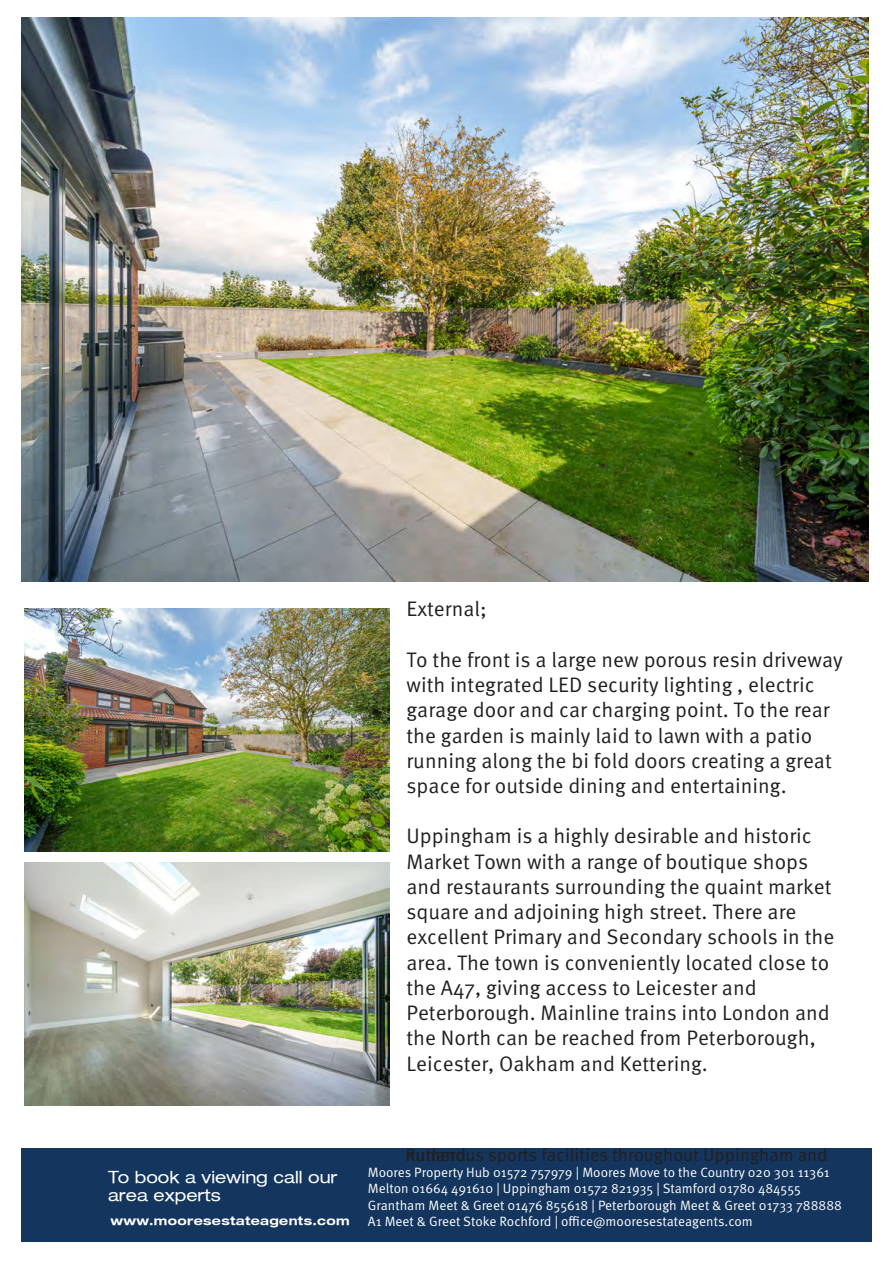
<style>
.page{position:relative;width:893px;height:1263px;background:#fff}
.page>*{position:absolute;margin:0;border:0;box-sizing:border-box;transform-origin:0 0}
.t1{font:21px/25.2px "Meta Pro";color:#231f20}
.t2{font:18px "Meta Pro";color:#231f20}
.t3{font:expanded 16.8px/18.6px "Helvetica Neue LT";color:#fff}
.t4{font:13.5px/16.5px "Meta Pro Norm";color:#fff}
.t5{font:700 expanded 12px "Helvetica Neue LT";letter-spacing:.03em;color:#fff}
</style>
<div class="page">
<img style="left:25px;top:608px;width:364px;height:244px">
<img style="left:22px;top:17px;width:846px;height:564px">
<div style="left:21px;top:1148px;width:851px;height:94px;background:#13355e"></div>
<img style="left:24px;top:863px;width:365px;height:243px">
<p class="t1" style="left:406px;top:597px;width:82px">External;</p>
<p class="t1" style="left:406px;top:648px;width:438px">To the front is a large new porous resin driveway with integrated LED security lighting , electric garage door and car charging point. To the rear the garden is mainly laid to lawn with a patio running along the bi fold doors creating a great space for outside dining and entertaining.</p>
<p class="t1" style="left:406px;top:824px;width:429px">Uppingham is a highly desirable and historic Market Town with a range of boutique shops and restaurants surrounding the quaint market square and adjoining high street. There are excellent Primary and Secondary schools in the area. The town is conveniently located close to the A47, giving access to Leicester and Peterborough. Mainline trains into London and the North can be reached from Peterborough, Leicester, Oakham and Kettering.</p>
<p class="t2" style="left:406px;top:1143px;width:423px">n merous sports facilities throughout Uppingham and</p>
<p class="t2" style="left:406px;top:1143px;width:67px">Rutland.</p>
<p class="t3" style="left:108px;top:1167px;width:231px">To book a viewing call our area experts</p>
<p class="t4" style="left:368px;top:1163px;width:463px">Moores Property Hub 01572 757979 | Moores Move to the Country 020 301 11361<br>Melton 01664 491610 | Uppingham 01572 821935 | Stamford 01780 484555</p>
<p class="t4" style="left:368px;top:1196px;width:476px">Grantham Meet &amp; Greet 01476 855618 | Peterborough Meet &amp; Greet 01733 788888</p>
<p class="t5" style="left:111px;top:1213px;width:241px">www.mooresestateagents.com</p>
<p class="t4" style="left:368px;top:1212px;width:386px">A1 Meet &amp; Greet Stoke Rochford | office@mooresestateagents.com</p>
</div>
